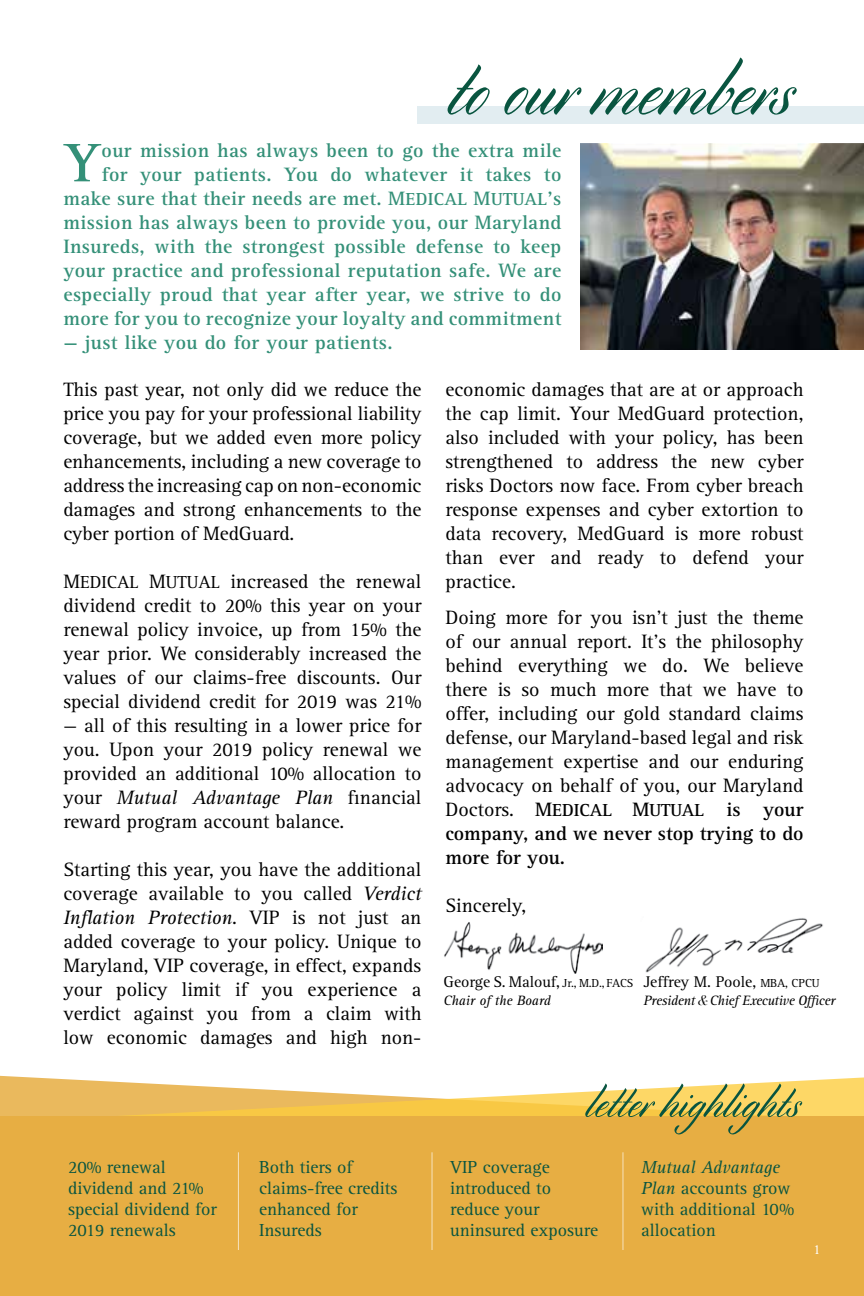
<style>
.page{position:relative;width:864px;height:1296px;background:#fff}
.page>*{position:absolute;margin:0;border:0;box-sizing:border-box;transform-origin:0 0}
.t1{font:97.2px "Cylburn";color:#095540}
.t2{font:56px "Cylburn";color:#095540}
.t3{font:700 56px "Rotis Serif Std";color:#349078}
.t4{font:20px/24px "Rotis Serif Std";color:#000;text-align:justify}
.t5{font:700 20px/24px "Rotis Serif Std";letter-spacing:.02em;color:#349078;text-align:right}
.t6{font:700 20px/24px "Rotis Serif Std";color:#000}
.t7{font:18px/21px "Rotis Serif Std";color:#095540}
.t8{font:700 18px "Rotis Serif Std";color:#000}
.t9{font:16px "Rotis Serif Std";letter-spacing:-.005em;color:#000}
.t10{font:italic 14px "Rotis Serif Std";letter-spacing:-.02em;color:#000}
.t11{font:14px "Rotis Serif Std";color:#fff}
.s1{font-size:18px}
.s2{font-style:italic}
.s3{font-weight:400;font-size:20px}
.s4{font-size:20px}
.s5{font-size:12px}
.s6{font-family:"Bodoni Svty Two OSITCTT"}
</style>
<div class="page">
<svg style="left:0;top:1076px;width:864px;height:40px"></svg>
<div style="left:418px;top:106px;width:446px;height:18px;background:#e2edf1"></div>
<img style="left:581px;top:144px;width:283px;height:206px">
<div style="left:0;top:1116px;width:864px;height:180px;background:#e7ae43"></div>
<hr style="left:238px;top:1152px;width:1px;height:98px;background:#fff">
<hr style="left:432px;top:1152px;width:1px;height:98px;background:#fff">
<hr style="left:622px;top:1152px;width:1px;height:98px;background:#fff">
<img style="left:645px;top:918px;width:178px;height:55px">
<img style="left:444px;top:922px;width:159px;height:51px">
<h1 class="t1" style="left:446px;top:35px;width:347px">to our members</h1>
<p class="t5" style="left:63px;top:139px;width:500px">our mission has always been to go the extra mile<br>for your patients. You do whatever it takes to make sure that their needs are met. M<span class="s1">EDICAL</span> M<span class="s1">UTUAL</span>’s mission has always been to provide you, our Maryland Insureds, with the strongest possible defense to keep your practice and professional reputation safe. We are especially proud that year after year, we strive to do more for you to recognize your loyalty and commitment</p>
<p class="t5" style="left:63px;top:331px;width:331px">— just like you do for your patients.</p>
<h2 class="t3" style="left:64px;top:130px;width:38px">Y</h2>
<p class="t4" style="left:63px;top:378px;width:360px">This past year, not only did we reduce the price you pay for your professional liability coverage, but we added even more policy enhancements, including a new coverage to address the increasing cap on non-economic damages and strong enhancements to the cyber portion of MedGuard.</p>
<p class="t4" style="left:63px;top:570px;width:360px">M<span class="s1">EDICAL</span> M<span class="s1">UTUAL</span> increased the renewal dividend credit to 20% this year on your renewal policy invoice, up from 15% the year prior. We considerably increased the values of our claims-free discounts. Our special dividend credit for 2019 was 21%</p>
<p class="t4" style="left:63px;top:714px;width:360px">— all of this resulting in a lower price for you. Upon your 2019 policy renewal we provided an additional 10% allocation to your <span class="s2">Mutual Advantage Plan</span> financial reward program account balance.</p>
<p class="t4" style="left:63px;top:858px;width:360px">Starting this year, you have the additional coverage available to you called <span class="s2">Verdict Inflation Protection</span>. VIP is not just an added coverage to your policy. Unique to Maryland, VIP coverage, in effect, expands your policy limit if you experience a verdict against you from a claim with low economic damages and high non-</p>
<p class="t4" style="left:445px;top:378px;width:360px">economic damages that are at or approach the cap limit. Your MedGuard protection, also included with your policy, has been strengthened to address the new cyber risks Doctors now face. From cyber breach response expenses and cyber extortion to data recovery, MedGuard is more robust than ever and ready to defend your practice.</p>
<p class="t4" style="left:445px;top:606px;width:360px">Doing more for you isn’t just the theme of our annual report. It’s the philosophy behind everything we do. We believe there is so much more that we have to offer, including our gold standard claims defense, our Maryland-based legal and risk management expertise and our enduring advocacy on behalf of you, our Maryland</p>
<p class="t8" style="left:445px;top:799px;width:360px"><span class="s3">Doctors.</span> <span class="s4">M</span>EDICAL <span class="s4">M</span>UTUAL <span class="s4">is your</span></p>
<p class="t6" style="left:445px;top:822px;width:360px">company, and we never stop trying to do more for you.</p>
<p class="t4" style="left:445px;top:894px;width:82px">Sincerely,</p>
<p class="t9" style="left:444px;top:973px;width:191px">George S. Malouf, <span class="s5">Jr., M.D., FACS</span></p>
<p class="t10" style="left:444px;top:993px;width:109px">Chair of the Board</p>
<p class="t9" style="left:644px;top:973px;width:178px">Jeffrey M. Poole, <span class="s5">MBA, CPCU</span></p>
<p class="t10" style="left:644px;top:993px;width:193px">President <span class="s6">&amp;</span> Chief Executive Officer</p>
<h2 class="t2" style="left:585px;top:1071px;width:216px">letter highlights</h2>
<p class="t7" style="left:68px;top:1157px;width:150px">20% renewal dividend and 21% special dividend for<br>2019 renewals</p>
<p class="t7" style="left:259px;top:1157px;width:140px">Both tiers of claims-free credits enhanced for<br>Insureds</p>
<p class="t7" style="left:450px;top:1157px;width:150px">VIP coverage introduced to reduce your uninsured exposure</p>
<p class="t7" style="left:641px;top:1157px;width:155px"><span class="s2">Mutual Advantage<br>Plan</span> accounts grow with additional 10% allocation</p>
<p class="t11" style="left:813px;top:1242px;width:9px">1</p>
</div>
